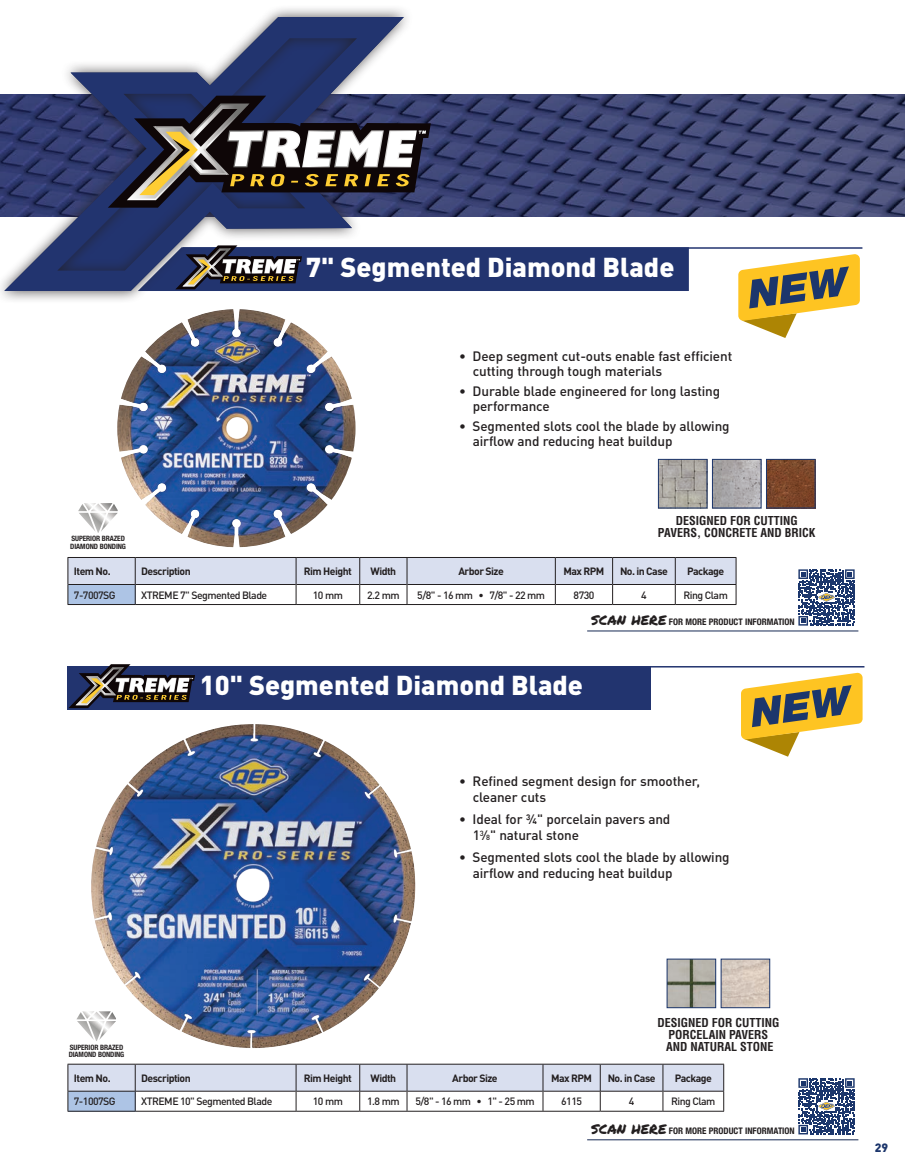
<style>
.page{position:relative;width:905px;height:1175px;background:#fff}
.page>*{position:absolute;margin:0;border:0;box-sizing:border-box;transform-origin:0 0}
.t1{font:900 27px "DIN Pro";color:#fff}
.t2{font:500 13.5px/15px "DIN Pro";letter-spacing:-.01em;color:#231f20}
.t3{font:700 condensed 12px/12px "Helvetica LT Std";color:#231f20;text-align:center}
.t4{font:900 12px "DIN Pro";color:#1c366c}
.t5{font:500 10.5px "DIN Pro";letter-spacing:-.05em;color:#231f20}
.t6{font:700 10.5px "DIN Pro";letter-spacing:-.05em;color:#231f20}
.t7{font:700 condensed 9px "Helvetica Neue";color:#231f20}
.t8{font:700 condensed 7.35px/7.4px "Helvetica Neue LT Std";letter-spacing:-.01em;color:#231f20}
.s1{font-family:"Permanent Marker";font-weight:400;font-stretch:normal;font-size:13.5px}
.s2{font-size:7.35px}
</style>
<div class="page">
<hr style="left:183px;top:247px;width:679px;height:2px;background:#22346f">
<div style="left:414px;top:247px;width:274px;height:44px;background:#22346f"></div>
<hr style="left:68px;top:1110px;width:67px;height:1px;background:#231f20">
<hr style="left:135px;top:1110px;width:161px;height:1px;background:#231f20">
<hr style="left:296px;top:1110px;width:64px;height:1px;background:#231f20">
<hr style="left:360px;top:1110px;width:47px;height:1px;background:#231f20">
<hr style="left:407px;top:1110px;width:136px;height:1px;background:#231f20">
<hr style="left:543px;top:1110px;width:57px;height:1px;background:#231f20">
<hr style="left:600px;top:1110px;width:63px;height:1px;background:#231f20">
<hr style="left:663px;top:1110px;width:61px;height:1px;background:#231f20">
<hr style="left:68px;top:1063px;width:67px;height:1px;background:#231f20">
<hr style="left:135px;top:1063px;width:161px;height:1px;background:#231f20">
<hr style="left:296px;top:1063px;width:64px;height:1px;background:#231f20">
<hr style="left:360px;top:1063px;width:47px;height:1px;background:#231f20">
<hr style="left:407px;top:1063px;width:136px;height:1px;background:#231f20">
<hr style="left:543px;top:1063px;width:57px;height:1px;background:#231f20">
<hr style="left:600px;top:1063px;width:63px;height:1px;background:#231f20">
<hr style="left:663px;top:1063px;width:61px;height:1px;background:#231f20">
<svg style="left:68px;top:1064px;width:656px;height:46px"></svg>
<svg style="left:76px;top:1011px;width:40px;height:30px"></svg>
<img style="left:660px;top:461px;width:45px;height:45px">
<div style="left:658px;top:459px;width:49px;height:49px;border:1px solid #1c366c"></div>
<img style="left:714px;top:461px;width:45px;height:45px">
<div style="left:712px;top:459px;width:49px;height:49px;border:1px solid #1c366c"></div>
<img style="left:768px;top:461px;width:45px;height:45px">
<div style="left:766px;top:459px;width:49px;height:49px;border:1px solid #1c366c"></div>
<hr style="left:68px;top:604px;width:67px;height:1px;background:#231f20">
<hr style="left:135px;top:604px;width:161px;height:1px;background:#231f20">
<hr style="left:296px;top:604px;width:64px;height:1px;background:#231f20">
<hr style="left:360px;top:604px;width:47px;height:1px;background:#231f20">
<hr style="left:407px;top:604px;width:148px;height:1px;background:#231f20">
<hr style="left:555px;top:604px;width:57px;height:1px;background:#231f20">
<hr style="left:612px;top:604px;width:63px;height:1px;background:#231f20">
<hr style="left:675px;top:604px;width:61px;height:1px;background:#231f20">
<svg style="left:68px;top:557px;width:668px;height:47px"></svg>
<svg style="left:78px;top:503px;width:39px;height:30px"></svg>
<div style="left:68px;top:666px;width:583px;height:43px;background:#22346f"></div>
<hr style="left:68px;top:666px;width:796px;height:1px;background:#22346f">
<svg style="left:69px;top:664px;width:126px;height:44px"></svg>
<hr style="left:587px;top:630px;width:271px;height:1px;background:#172a54">
<svg style="left:798px;top:569px;width:56px;height:56px"></svg>
<hr style="left:587px;top:1139px;width:271px;height:1px;background:#172a54">
<svg style="left:798px;top:1078px;width:56px;height:56px"></svg>
<img style="left:669px;top:960px;width:45px;height:45px">
<div style="left:667px;top:958px;width:49px;height:49px;border:1px solid #1c366c"></div>
<img style="left:723px;top:960px;width:45px;height:45px">
<img style="left:414px;top:94px;width:490px;height:122px">
<div style="left:0;top:5px;width:414px;height:299px;background:#231f20;opacity:.75"></div>
<svg style="left:4px;top:17px;width:400px;height:274px;fill:#27346f"></svg>
<svg style="left:108px;top:96px;width:323px;height:112px;background:#4d4e5e"></svg>
<img style="left:117px;top:309px;width:238px;height:238px">
<img style="left:91px;top:724px;width:324px;height:324px;border-radius:162px">
<svg style="left:738px;top:254px;width:121px;height:84px"></svg>
<svg style="left:741px;top:672px;width:121px;height:84px"></svg>
<h1 class="t1" style="left:306px;top:248px;width:370px">7" Segmented Diamond Blade</h1>
<p class="t8" style="left:70px;top:535px;width:57px">SUPERIOR BRAZED<br>DIAMOND BONDING</p>
<p class="t2" style="left:472px;top:348px;width:261px;text-indent:-14px">• Deep segment cut-outs enable fast efficient cutting through tough materials</p>
<p class="t2" style="left:472px;top:383px;width:249px;text-indent:-14px">• Durable blade engineered for long lasting performance</p>
<p class="t2" style="left:472px;top:418px;width:258px;text-indent:-14px">• Segmented slots cool the blade by allowing airflow and reducing heat buildup</p>
<p class="t3" style="left:658px;top:515px;width:159px">DESIGNED FOR CUTTING<br>PAVERS, CONCRETE AND BRICK</p>
<p class="t6" style="left:74px;top:564px;width:38px">Item No.</p>
<p class="t6" style="left:141px;top:564px;width:51px">Description</p>
<p class="t6" style="left:304px;top:564px;width:49px">Rim Height</p>
<p class="t6" style="left:370px;top:564px;width:27px">Width</p>
<p class="t6" style="left:458px;top:564px;width:47px">Arbor Size</p>
<p class="t6" style="left:563px;top:564px;width:42px">Max RPM</p>
<p class="t6" style="left:620px;top:564px;width:49px">No. in Case</p>
<p class="t6" style="left:687px;top:564px;width:39px">Package</p>
<p class="t5" style="left:74px;top:587px;width:43px">7-7007SG</p>
<p class="t5" style="left:141px;top:587px;width:127px">XTREME 7" Segmented Blade</p>
<p class="t5" style="left:313px;top:587px;width:32px">10 mm</p>
<p class="t5" style="left:367px;top:587px;width:34px">2.2 mm</p>
<p class="t5" style="left:417px;top:587px;width:129px">5/8" - 16 mm • 7/8" - 22 mm</p>
<p class="t5" style="left:573px;top:587px;width:22px">8730</p>
<p class="t5" style="left:641px;top:587px;width:7px">4</p>
<p class="t5" style="left:683px;top:587px;width:46px">Ring Clam</p>
<p class="t7" style="left:591px;top:614px;width:205px"><span class="s1">SCAN HERE</span> FOR MORE PRODUCT INFORMATION</p>
<h1 class="t1" style="left:200px;top:667px;width:385px">10" Segmented Diamond Blade</h1>
<p class="t8" style="left:69px;top:1043px;width:57px">SUPERIOR BRAZED<br>DIAMOND BONDING</p>
<p class="t2" style="left:472px;top:772px;width:229px;line-height:16.5px;text-indent:-14px">• Refined segment design for smoother, cleaner cuts</p>
<p class="t2" style="left:472px;top:810px;width:199px;line-height:16.5px;text-indent:-14px">• Ideal for 3/4" porcelain pavers and<br>1<sup>3</sup>⁄<span class="s2">8</span>" natural stone</p>
<p class="t2" style="left:472px;top:848px;width:258px;line-height:16.5px;text-indent:-14px">• Segmented slots cool the blade by allowing airflow and reducing heat buildup</p>
<p class="t3" style="left:657px;top:1016px;width:124px">DESIGNED FOR CUTTING<br>PORCELAIN PAVERS<br>AND NATURAL STONE</p>
<p class="t6" style="left:74px;top:1070px;width:38px">Item No.</p>
<p class="t6" style="left:141px;top:1070px;width:51px">Description</p>
<p class="t6" style="left:304px;top:1070px;width:49px">Rim Height</p>
<p class="t6" style="left:370px;top:1070px;width:27px">Width</p>
<p class="t6" style="left:452px;top:1070px;width:47px">Arbor Size</p>
<p class="t6" style="left:551px;top:1070px;width:42px">Max RPM</p>
<p class="t6" style="left:607px;top:1070px;width:49px">No. in Case</p>
<p class="t6" style="left:674px;top:1070px;width:39px">Package</p>
<p class="t5" style="left:74px;top:1094px;width:43px">7-1007SG</p>
<p class="t5" style="left:141px;top:1094px;width:133px">XTREME 10" Segmented Blade</p>
<p class="t5" style="left:313px;top:1094px;width:32px">10 mm</p>
<p class="t5" style="left:367px;top:1094px;width:34px">1.8 mm</p>
<p class="t5" style="left:415px;top:1094px;width:121px">5/8" - 16 mm • 1" - 25 mm</p>
<p class="t5" style="left:561px;top:1094px;width:22px">6115</p>
<p class="t5" style="left:628px;top:1094px;width:7px">4</p>
<p class="t5" style="left:671px;top:1094px;width:46px">Ring Clam</p>
<p class="t7" style="left:591px;top:1123px;width:205px"><span class="s1">SCAN HERE</span> FOR MORE PRODUCT INFORMATION</p>
<p class="t4" style="left:874px;top:1139px;width:15px">29</p>
</div>
